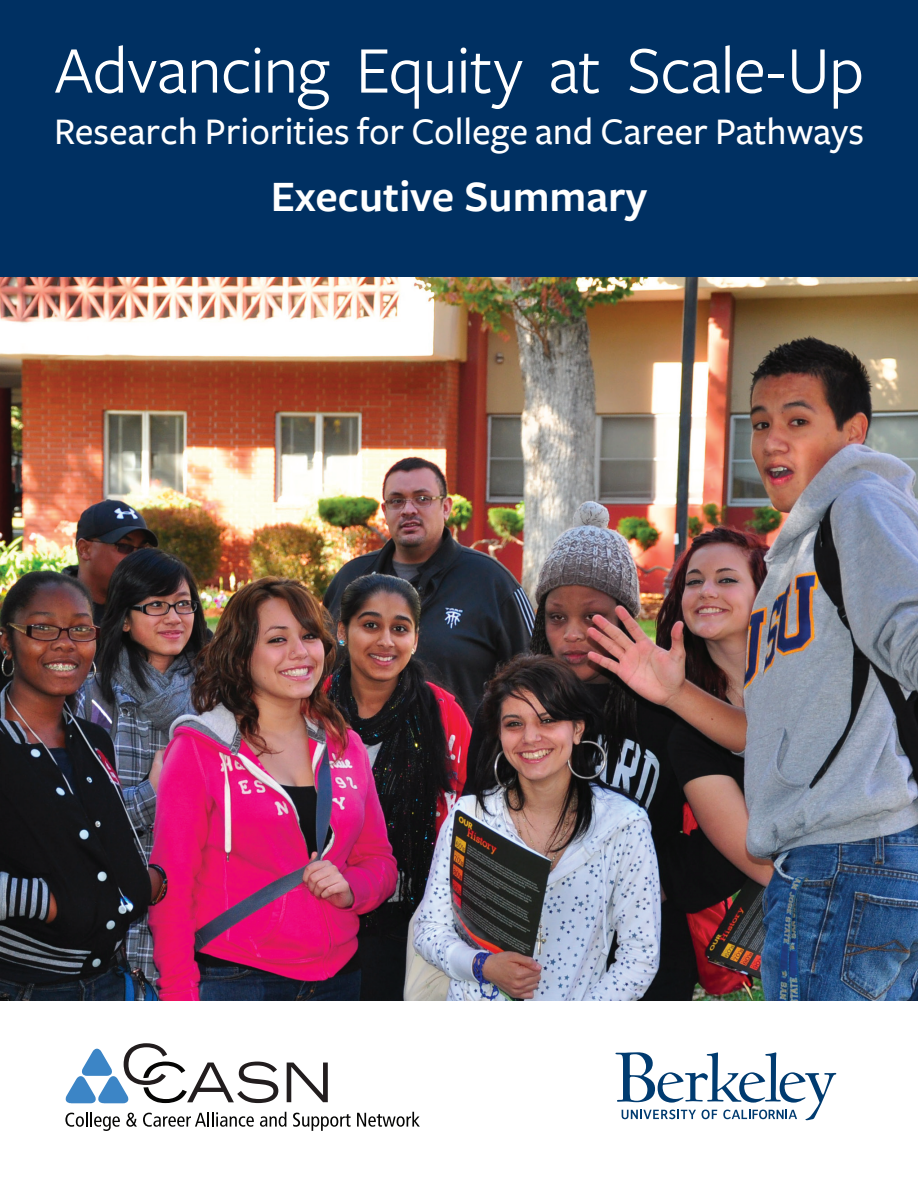
<style>
.page{position:relative;width:918px;height:1188px;background:#fff}
.page>*{position:absolute;margin:0;border:0;box-sizing:border-box;transform-origin:0 0}
.t1{font:69px "Freight Sans Pro";letter-spacing:-.015em;color:#fff}
.t2{font:600 45px "Freight Sans Pro";color:#fff}
.t3{font:500 39px "Freight Sans Pro";color:#fff}
</style>
<div class="page">
<div style="left:0;top:0;width:918px;height:277px;background:#003062"></div>
<img style="left:0;top:277px;width:918px;height:724px">
<svg style="left:616px;top:1052px;width:220px;height:68px"></svg>
<svg style="left:287px;top:1063px;width:41px;height:39px"></svg>
<svg style="left:65px;top:1043px;width:213px;height:60px"></svg>
<svg style="left:65px;top:1112px;width:55px;height:19px"></svg>
<svg style="left:126px;top:1113px;width:11px;height:14px"></svg>
<svg style="left:143px;top:1112px;width:111px;height:15px"></svg>
<svg style="left:260px;top:1112px;width:26px;height:15px"></svg>
<svg style="left:293px;top:1113px;width:58px;height:18px"></svg>
<svg style="left:357px;top:1112px;width:63px;height:15px"></svg>
<h1 class="t1" style="left:54px;top:24px;width:812px">Advancing Equity at Scale-Up</h1>
<p class="t3" style="left:54px;top:105px;width:812px">Research Priorities for College and Career Pathways</p>
<p class="t2" style="left:271px;top:166px;width:378px">Executive Summary</p>
</div>
